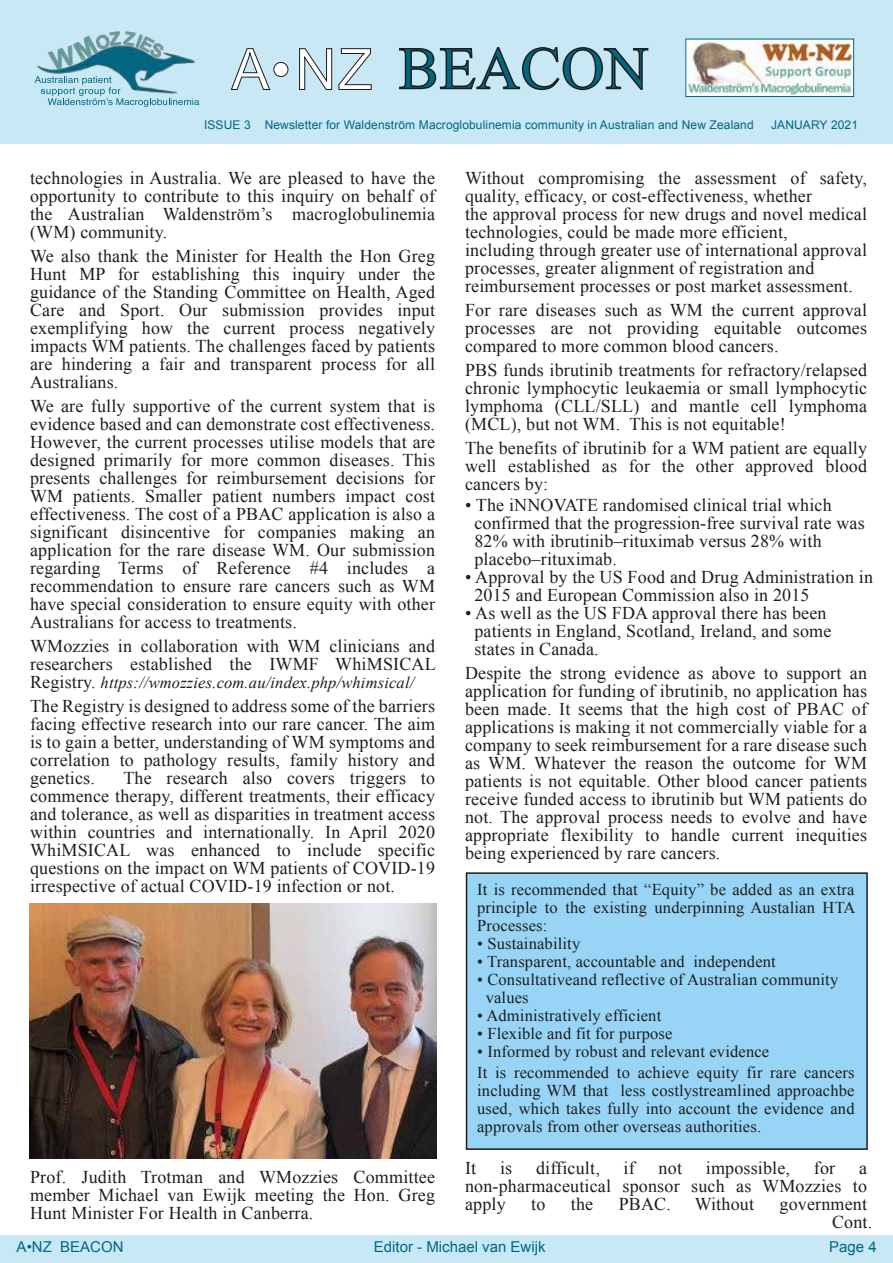
<style>
.page{position:relative;width:893px;height:1263px;background:#fff}
.page>*{position:absolute;margin:0;border:0;box-sizing:border-box;transform-origin:0 0}
.t1{font:60px "Times New Roman";letter-spacing:.01em;color:#006782}
.t2{font:18px/18px "Times New Roman";letter-spacing:.01em;color:#1d1d1b;text-align:justify}
.t3{font:16.5px/18px "Times New Roman";letter-spacing:.01em;color:#1d1d1b;text-align:justify}
.t4{font:italic 16.5px "Times New Roman";letter-spacing:.01em;color:#1d1d1b}
.t5{font:15px "Arial";color:#006782}
.t6{font:12px "Arial";letter-spacing:.01em;color:#006782}
.s1{font-family:"Arial";font-size:57px;color:#fff}
.s2{font-style:normal;font-size:18px}
</style>
<div class="page">
<div style="left:0;top:0;width:893px;height:143px;background:#c9e8f6"></div>
<img style="left:688px;top:41px;width:164px;height:54px">
<div style="left:686px;top:39px;width:168px;height:58px;border:1px solid #006782"></div>
<svg style="left:399px;top:47px;width:250px;height:44px"></svg>
<div style="left:0;top:1236px;width:893px;height:27px;background:#c9e8f6"></div>
<svg style="left:240px;top:48px;width:49px;height:42px"></svg>
<svg style="left:299px;top:48px;width:33px;height:42px"></svg>
<svg style="left:338px;top:48px;width:34px;height:42px"></svg>
<img style="left:34px;top:31px;width:206px;height:74px">
<svg style="left:35px;top:76px;width:164px;height:31px"></svg>
<img style="left:29px;top:904px;width:408px;height:254px">
<div style="left:466px;top:872px;width:402px;height:278px;background:#98d4f6;border:2px solid #1d1d1b"></div>
<p class="t1" style="left:231px;top:28px;width:418px"><span class="s1">A • NZ</span> BEACON</p>
<p class="t6" style="left:204px;top:117px;width:551px">ISSUE 3 Newsletter for Waldenström Macroglobulinemia community in Australian and New Zealand</p>
<p class="t6" style="left:771px;top:117px;width:88px">JANUARY 2021</p>
<p class="t2" style="left:30px;top:168px;width:407px">technologies in Australia. We are pleased to have the opportunity to contribute to this inquiry on behalf of the Australian Waldenström’s macroglobulinemia (WM) community.</p>
<p class="t2" style="left:30px;top:246px;width:407px">We also thank the Minister for Health the Hon Greg Hunt MP for establishing this inquiry under the guidance of the Standing Committee on Health, Aged Care and Sport. Our submission provides input exemplifying how the current process negatively impacts WM patients. The challenges faced by patients are hindering a fair and transparent process for all Australians.</p>
<p class="t2" style="left:30px;top:396px;width:407px">We are fully supportive of the current system that is evidence based and can demonstrate cost effectiveness.<br>However, the current processes utilise models that are designed primarily for more common diseases. This presents challenges for reimbursement decisions for WM patients. Smaller patient numbers impact cost effectiveness. The cost of a PBAC application is also a significant disincentive for companies making an application for the rare disease WM. Our submission regarding Terms of Reference #4 includes a recommendation to ensure rare cancers such as WM have special consideration to ensure equity with other Australians for access to treatments.</p>
<p class="t2" style="left:30px;top:636px;width:407px">WMozzies in collaboration with WM clinicians and researchers established the IWMF WhiMSICAL</p>
<p class="t4" style="left:30px;top:671px;width:386px"><span class="s2">Registry.</span> https://wmozzies.com.au/index.php/whimsical/</p>
<p class="t2" style="left:30px;top:696px;width:407px">The Registry is designed to address some of the barriers facing effective research into our rare cancer. The aim is to gain a better, understanding of WM symptoms and correlation to pathology results, family history and genetics.</p>
<p class="t2" style="left:30px;top:768px;width:407px;text-indent:93px">The research also covers triggers to commence therapy, different treatments, their efficacy and tolerance, as well as disparities in treatment access within countries and internationally. In April 2020<br>WhiMSICAL was enhanced to include specific questions on the impact on WM patients of COVID-19 irrespective of actual COVID-19 infection or not.</p>
<p class="t2" style="left:30px;top:1167px;width:407px">Prof. Judith Trotman and WMozzies Committee member Michael van Ewijk meeting the Hon. Greg Hunt Minister For Health in Canberra.</p>
<p class="t2" style="left:465px;top:168px;width:404px;text-align:left">Without compromising the assessment of safety, quality, efficacy, or cost-effectiveness, whether<br>the approval process for new drugs and novel medical technologies, could be made more efficient,<br>including through greater use of international approval processes, greater alignment of registration and reimbursement processes or post market assessment.</p>
<p class="t2" style="left:465px;top:300px;width:404px">For rare diseases such as WM the current approval processes are not providing equitable outcomes compared to more common blood cancers.</p>
<p class="t2" style="left:465px;top:360px;width:404px">PBS funds ibrutinib treatments for refractory/relapsed chronic lymphocytic leukaemia or small lymphocytic lymphoma (CLL/SLL) and mantle cell lymphoma (MCL), but not WM. This is not equitable!</p>
<p class="t2" style="left:465px;top:438px;width:404px">The benefits of ibrutinib for a WM patient are equally well established as for the other approved blood cancers by:</p>
<p class="t2" style="left:474px;top:495px;width:392px;text-align:left;text-indent:-9px">• The iNNOVATE randomised clinical trial which confirmed that the progression-free survival rate was 82% with ibrutinib–rituximab versus 28% with placebo–rituximab.</p>
<p class="t2" style="left:474px;top:567px;width:400px;text-indent:-9px">• Approval by the US Food and Drug Administration in<br>2015 and European Commission also in 2015</p>
<p class="t2" style="left:474px;top:603px;width:358px;text-align:left;text-indent:-9px">• As well as the US FDA approval there has been patients in England, Scotland, Ireland, and some states in Canada.</p>
<p class="t2" style="left:465px;top:663px;width:404px">Despite the strong evidence as above to support an application for funding of ibrutinib, no application has been made. It seems that the high cost of PBAC of applications is making it not commercially viable for a company to seek reimbursement for a rare disease such as WM. Whatever the reason the outcome for WM patients is not equitable. Other blood cancer patients receive funded access to ibrutinib but WM patients do not. The approval process needs to evolve and have appropriate flexibility to handle current inequities being experienced by rare cancers.</p>
<p class="t3" style="left:477px;top:880px;width:380px">It is recommended that “Equity” be added as an extra principle to the existing underpinning Austalian HTA Processes:</p>
<p class="t3" style="left:477px;top:934px;width:105px">• Sustainability</p>
<p class="t3" style="left:477px;top:952px;width:300px">• Transparent, accountable and independent</p>
<p class="t3" style="left:486px;top:970px;width:354px;text-indent:-9px">• Consultativeand reflective of Australian community values</p>
<p class="t3" style="left:477px;top:1006px;width:186px">• Administratively efficient</p>
<p class="t3" style="left:477px;top:1024px;width:197px">• Flexible and fit for purpose</p>
<p class="t3" style="left:477px;top:1040px;width:379px;line-height:21px">• Informed by robust and relevant evidence<br>It is recommended to achieve equity fir rare cancers</p>
<p class="t3" style="left:477px;top:1081px;width:379px">including WM that less costlystreamlined approachbe used, which takes fully into account the evidence and approvals from other overseas authorities.</p>
<p class="t2" style="left:465px;top:1158px;width:13px">It</p>
<p class="t2" style="left:500px;top:1158px;width:14px">is</p>
<p class="t2" style="left:536px;top:1158px;width:65px">difficult,</p>
<p class="t2" style="left:624px;top:1158px;width:13px">if</p>
<p class="t2" style="left:659px;top:1158px;width:25px">not</p>
<p class="t2" style="left:706px;top:1158px;width:86px">impossible,</p>
<p class="t2" style="left:814px;top:1158px;width:23px">for</p>
<p class="t2" style="left:465px;top:1158px;width:404px;text-indent:394px">a non-pharmaceutical sponsor such as WMozzies to apply</p>
<p class="t2" style="left:531px;top:1194px;width:16px">to</p>
<p class="t2" style="left:571px;top:1194px;width:24px">the</p>
<p class="t2" style="left:619px;top:1194px;width:54px">PBAC.</p>
<p class="t2" style="left:695px;top:1194px;width:61px">Without</p>
<p class="t2" style="left:779px;top:1194px;width:89px">government</p>
<p class="t2" style="left:832px;top:1213px;width:42px">Cont.</p>
<p class="t5" style="left:17px;top:1237px;width:108px">A•NZ BEACON</p>
<p class="t5" style="left:374px;top:1237px;width:173px">Editor - Michael van Ewijk</p>
<p class="t5" style="left:829px;top:1237px;width:49px">Page 4</p>
</div>
